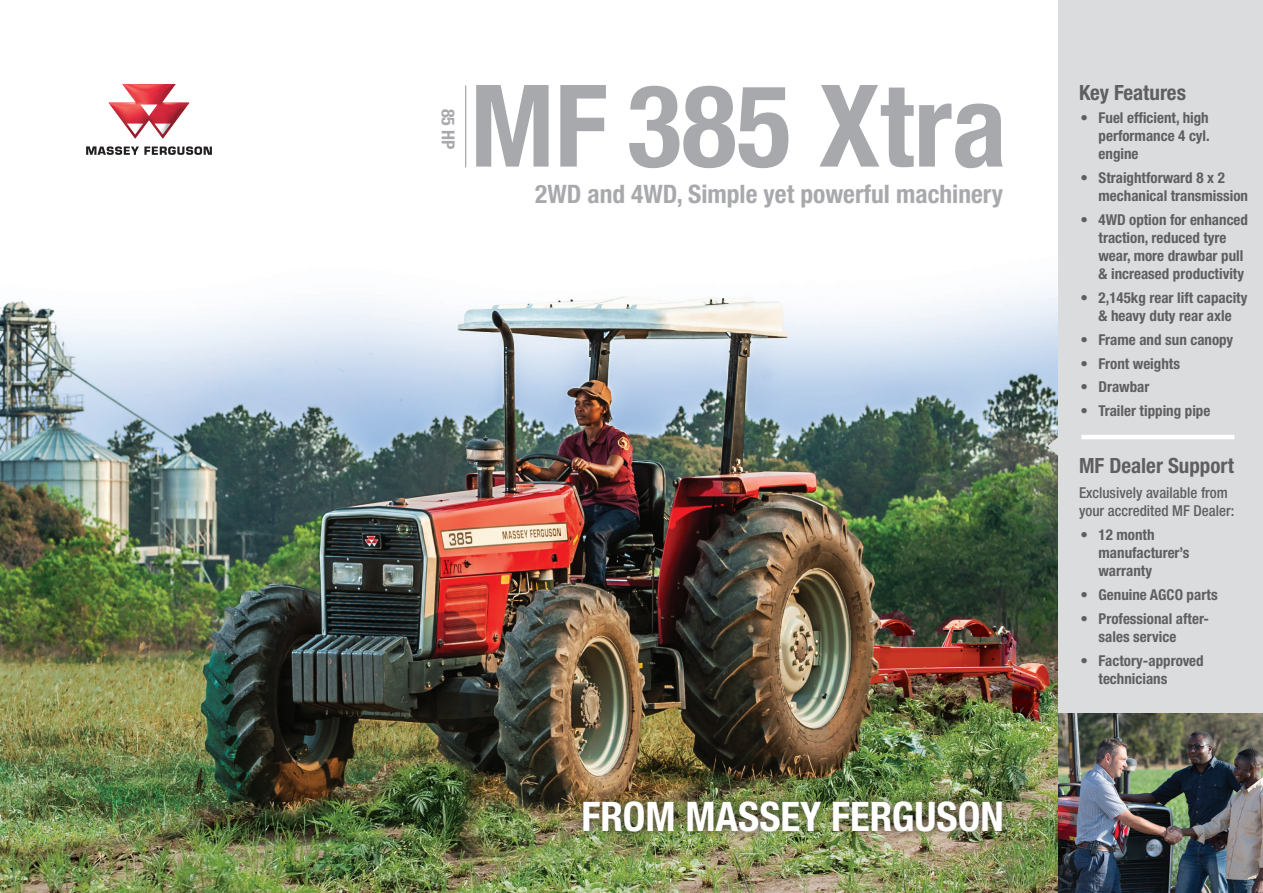
<style>
.page{position:relative;width:1263px;height:893px;background:#fff}
.page>*{position:absolute;margin:0;border:0;box-sizing:border-box;transform-origin:0 0}
.t1{font:700 condensed 114.15px "Helvetica Neue LTW1 G";color:#a8a9ad}
.t2{font:700 condensed 40.8px "Helvetica Neue LTW1 G";color:#fff}
.t3{font:700 condensed 25.5px "Helvetica Neue";color:#a8a9ad}
.t4{font:700 condensed 21px "Helvetica Neue LTW1 G";color:#5f5f62}
.t5{font:700 condensed 18px "Helvetica Neue LTW1 G";color:#a8a9ad}
.t6{font:700 condensed 15px/18px "Helvetica Neue LTW1 G";color:#5f5f62}
.t7{font:500 condensed 15px/18px "Helvetica Neue LTW1 G";color:#5f5f62}
</style>
<div class="page">
<img style="left:0;top:55px;width:1059px;height:838px">
<svg style="left:86px;top:146px;width:126px;height:9px"></svg>
<svg style="left:109px;top:84px;width:80px;height:55px"></svg>
<div style="left:1059px;top:0;width:204px;height:893px;background:#dbdcde"></div>
<div style="left:574px;top:791px;width:438px;height:49px;background:#231f20;opacity:.75"></div>
<svg style="left:1047px;top:434px;width:12px;height:25px"></svg>
<hr style="left:465px;top:85px;width:1px;height:82px;background:#a8a9ad">
<hr style="left:1081px;top:435px;width:153px;height:4px;background:#fff">
<img style="left:1059px;top:714px;width:204px;height:179px">
<p class="t5" style="left:459px;top:109px;width:42px;rotate:90deg">85 HP</p>
<h1 class="t1" style="left:470px;top:58px;width:538px">MF 385 Xtra</h1>
<h3 class="t3" style="left:535px;top:178px;width:469px">2WD and 4WD, Simple yet powerful machinery</h3>
<h2 class="t2" style="left:581px;top:792px;width:424px">FROM MASSEY FERGUSON</h2>
<h3 class="t4" style="left:1079px;top:80px;width:108px">Key Features</h3>
<p class="t6" style="left:1098px;top:108px;width:113px;text-align:justify;text-indent:-18px">• Fuel efficient, high performance 4 cyl. engine</p>
<p class="t6" style="left:1098px;top:168px;width:151px;text-indent:-18px">• Straightforward 8 x 2 mechanical transmission</p>
<p class="t6" style="left:1098px;top:210px;width:151px;text-indent:-18px">• 4WD option for enhanced traction, reduced tyre wear, more drawbar pull &amp; increased productivity</p>
<p class="t6" style="left:1080px;top:288px;width:168px;text-align:center">• 2,145kg rear lift capacity &amp; heavy duty rear axle</p>
<p class="t6" style="left:1080px;top:330px;width:154px">• Frame and sun canopy</p>
<p class="t6" style="left:1080px;top:354px;width:101px">• Front weights</p>
<p class="t6" style="left:1080px;top:378px;width:70px">• Drawbar</p>
<p class="t6" style="left:1080px;top:402px;width:131px">• Trailer tipping pipe</p>
<h3 class="t4" style="left:1079px;top:453px;width:157px">MF Dealer Support</h3>
<p class="t7" style="left:1079px;top:484px;width:157px">Exclusively available from your accredited MF Dealer:</p>
<p class="t6" style="left:1098px;top:526px;width:92px;text-indent:-18px">• 12 month manufacturer’s warranty</p>
<p class="t6" style="left:1080px;top:586px;width:139px">• Genuine AGCO parts</p>
<p class="t6" style="left:1098px;top:610px;width:112px;text-indent:-18px">• Professional after&shy;sales service</p>
<p class="t6" style="left:1098px;top:652px;width:107px;text-indent:-18px">• Factory-approved technicians</p>
</div>
